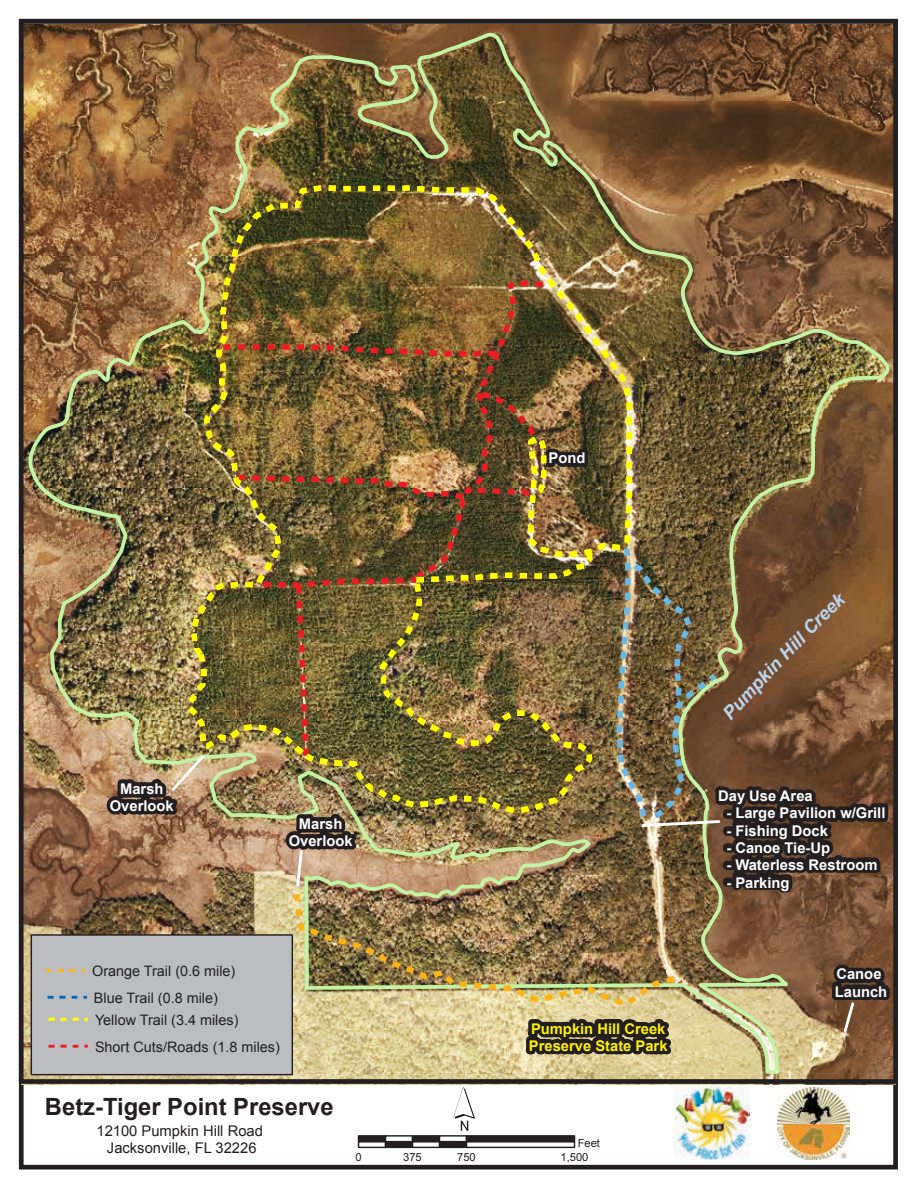
<style>
.page{position:relative;width:918px;height:1188px;background:#fff}
.page>*{position:absolute;margin:0;border:0;box-sizing:border-box;transform-origin:0 0}
.t1{font:700 23.7px "Arial";color:#231f20}
.t2{font:italic 700 18.3px "Arial";color:#b9d4ef}
.t3{font:700 14.7px/17.2px "Arial";color:#fff;text-align:center}
.t4{font:14.7px/17.2px "Arial";color:#231f20;text-align:center}
.t5{font:700 14.7px/17.2px "Arial";color:#fff200}
.t6{font:14.4px/27px "Arial";color:#231f20}
.t7{font:11.1px "Arial";color:#231f20}
</style>
<div class="page">
<svg style="left:18px;top:1086px;width:880px;height:84px"></svg>
<img style="left:18px;top:18px;width:880px;height:1068px">
<svg style="left:453px;top:1087px;width:22px;height:44px"></svg>
<div style="left:358px;top:1141px;width:28px;height:7px;background:#fff;border:1px solid #231f20"></div>
<div style="left:358px;top:1135px;width:28px;height:7px;background:#231f20;border:1px solid #231f20"></div>
<div style="left:385px;top:1141px;width:28px;height:7px;background:#231f20"></div>
<div style="left:385px;top:1135px;width:28px;height:7px;background:#fff;border:1px solid #231f20"></div>
<div style="left:412px;top:1141px;width:28px;height:7px;background:#fff;border:1px solid #231f20"></div>
<div style="left:412px;top:1135px;width:28px;height:7px;background:#231f20;border:1px solid #231f20"></div>
<div style="left:439px;top:1141px;width:28px;height:7px;background:#231f20"></div>
<div style="left:439px;top:1135px;width:28px;height:7px;background:#fff;border:1px solid #231f20"></div>
<div style="left:466px;top:1141px;width:109px;height:7px;background:#fff;border:1px solid #231f20"></div>
<div style="left:466px;top:1135px;width:109px;height:7px;background:#231f20;border:1px solid #231f20"></div>
<div style="left:31px;top:934px;width:262px;height:141px;background:#bbbdc0;border:1px solid #231f20"></div>
<svg style="left:49px;top:1018px;width:18px;height:3px"></svg>
<svg style="left:73px;top:1018px;width:5px;height:3px"></svg>
<svg style="left:48px;top:996px;width:18px;height:3px"></svg>
<svg style="left:72px;top:996px;width:5px;height:3px"></svg>
<svg style="left:46px;top:969px;width:5px;height:3px"></svg>
<svg style="left:58px;top:969px;width:18px;height:3px"></svg>
<svg style="left:49px;top:1045px;width:18px;height:3px"></svg>
<svg style="left:73px;top:1045px;width:5px;height:3px"></svg>
<img style="left:675px;top:1087px;width:75px;height:72px">
<img style="left:777px;top:1088px;width:72px;height:72px">
<img style="left:102px;top:182px;width:792px;height:888px">
<p class="t3" style="left:549px;top:450px;width:38px">Pond</p>
<p class="t3" style="left:110px;top:781px;width:65px">Marsh<br>Overlook</p>
<p class="t3" style="left:289px;top:816px;width:65px">Marsh<br>Overlook</p>
<p class="t6" style="left:92px;top:958px;width:145px">Orange Trail (0.6 mile)</p>
<p class="t6" style="left:94px;top:984px;width:126px">Blue Trail (0.8 mile)</p>
<p class="t6" style="left:95px;top:1006px;width:186px">Yellow Trail (3.4 miles)<br>Short Cuts/Roads (1.8 miles)</p>
<p class="t5" style="left:529px;top:1020px;width:140px">Pumpkin Hill Creek<br>Preserve State Park</p>
<h1 class="t1" style="left:45px;top:1091px;width:290px">Betz-Tiger Point Preserve</h1>
<p class="t4" style="left:96px;top:1122px;width:168px">12100 Pumpkin Hill Road<br>Jacksonville, FL 32226</p>
<p class="t7" style="left:578px;top:1136px;width:24px">Feet</p>
<p class="t7" style="left:355px;top:1150px;width:8px">0</p>
<p class="t7" style="left:403px;top:1150px;width:20px">375</p>
<p class="t7" style="left:457px;top:1150px;width:20px">750</p>
<p class="t7" style="left:561px;top:1150px;width:29px">1,500</p>
<p class="t2" style="left:773px;top:648px;width:31px;rotate:-46deg">Hill</p>
<p class="t2" style="left:744px;top:679px;width:39px;rotate:-47deg">pkin</p>
<p class="t3" style="left:718px;top:788px;width:96px">Day Use Area</p>
<p class="t3" style="left:726px;top:805px;width:161px">- Large Pavilion w/Grill</p>
<p class="t3" style="left:726px;top:822px;width:103px">- Fishing Dock</p>
<p class="t3" style="left:726px;top:840px;width:105px">- Canoe Tie-Up</p>
<p class="t3" style="left:726px;top:857px;width:153px">- Waterless Restroom</p>
<p class="t3" style="left:726px;top:874px;width:65px">- Parking</p>
<p class="t3" style="left:835px;top:966px;width:54px;text-align:left">Canoe<br>Launch</p>
</div>
